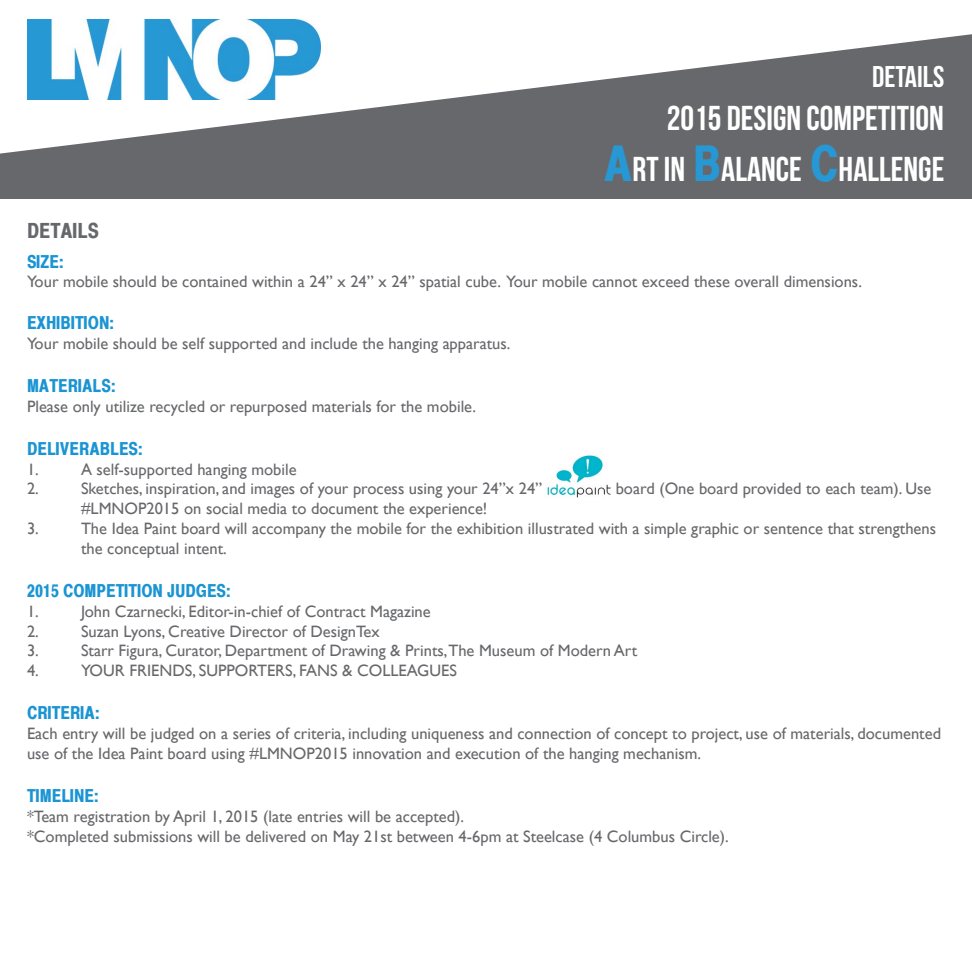
<style>
.page{position:relative;width:972px;height:972px;background:#fff}
.page>*{position:absolute;margin:0;border:0;box-sizing:border-box;transform-origin:0 0}
.t1{font:34.5px "Bebas Neue";color:#fff}
.t2{font:30px "Bebas Neue";color:#fff}
.t3{font:700 21px "Xerox Sans Serif Narrow FC";color:#67686b}
.t4{font:700 18px "Xerox Sans Serif Narrow FC";color:#1a94d3}
.t5{font:16.5px/19.8px "Gill Sans";color:#67686b}
.s1{font-family:"Xerox Sans Serif Narrow FC";font-weight:700;font-size:49.5px;color:#2798d4}
</style>
<div class="page">
<svg style="left:0;top:34px;width:972px;height:165px;fill:#67686b"></svg>
<img style="left:27px;top:20px;width:293px;height:79px">
<img style="left:547px;top:455px;width:64px;height:43px">
<h2 class="t2" style="left:872px;top:60px;width:74px">DETAILS</h2>
<h1 class="t1" style="left:667px;top:99px;width:279px">2015 DESIGN COMPETITION</h1>
<p class="t3" style="left:27px;top:217px;width:73px">DETAILS</p>
<h1 class="t1" style="left:604px;top:150px;width:342px"><span class="s1">A</span>RT IN <span class="s1">B</span>ALANCE <span class="s1">C</span>HALLENGE</h1>
<p class="t4" style="left:27px;top:250px;width:38px">SIZE:</p>
<p class="t5" style="left:27px;top:272px;width:836px">Your mobile should be contained within a 24” x 24” x 24” spatial cube. Your mobile cannot exceed these overall dimensions.</p>
<p class="t4" style="left:27px;top:311px;width:89px">EXHIBITION:</p>
<p class="t5" style="left:27px;top:333px;width:485px">Your mobile should be self supported and include the hanging apparatus.</p>
<p class="t4" style="left:27px;top:374px;width:90px">MATERIALS:</p>
<p class="t5" style="left:27px;top:396px;width:451px">Please only utilize recycled or repurposed materials for the mobile.</p>
<p class="t4" style="left:27px;top:437px;width:118px">DELIVERABLES:</p>
<p class="t5" style="left:27px;top:459px;width:13px">1.</p>
<p class="t5" style="left:81px;top:459px;width:217px">A self-supported hanging mobile</p>
<p class="t5" style="left:27px;top:479px;width:13px">2.</p>
<p class="t5" style="left:81px;top:479px;width:463px">Sketches, inspiration, and images of your process using your 24”x 24”</p>
<p class="t5" style="left:616px;top:479px;width:317px">board (One board provided to each team). Use</p>
<p class="t5" style="left:81px;top:499px;width:408px">#LMNOP2015 on social media to document the experience!</p>
<p class="t5" style="left:27px;top:519px;width:13px">3.</p>
<p class="t5" style="left:81px;top:519px;width:857px">The Idea Paint board will accompany the mobile for the exhibition illustrated with a simple graphic or sentence that strengthens the conceptual intent.</p>
<p class="t4" style="left:27px;top:580px;width:206px">2015 COMPETITION JUDGES:</p>
<p class="t5" style="left:27px;top:602px;width:13px">1.</p>
<p class="t5" style="left:81px;top:602px;width:351px">John Czarnecki, Editor-in-chief of Contract Magazine</p>
<p class="t5" style="left:27px;top:621px;width:13px">2.</p>
<p class="t5" style="left:81px;top:621px;width:300px">Suzan Lyons, Creative Director of DesignTex</p>
<p class="t5" style="left:27px;top:641px;width:13px">3.</p>
<p class="t5" style="left:81px;top:641px;width:558px">Starr Figura, Curator, Department of Drawing &amp; Prints,The Museum of Modern Art</p>
<p class="t5" style="left:27px;top:661px;width:13px">4.</p>
<p class="t5" style="left:81px;top:661px;width:377px">YOUR FRIENDS, SUPPORTERS, FANS &amp; COLLEAGUES</p>
<p class="t4" style="left:27px;top:702px;width:74px">CRITERIA:</p>
<p class="t5" style="left:27px;top:724px;width:916px">Each entry will be judged on a series of criteria, including uniqueness and connection of concept to project, use of materials, documented use of the Idea Paint board using #LMNOP2015 innovation and execution of the hanging mechanism.</p>
<p class="t4" style="left:27px;top:785px;width:73px">TIMELINE:</p>
<p class="t5" style="left:27px;top:807px;width:703px">*Team registration by April 1, 2015 (late entries will be accepted).<br>*Completed submissions will be delivered on May 21st between 4-6pm at Steelcase (4 Columbus Circle).</p>
</div>
